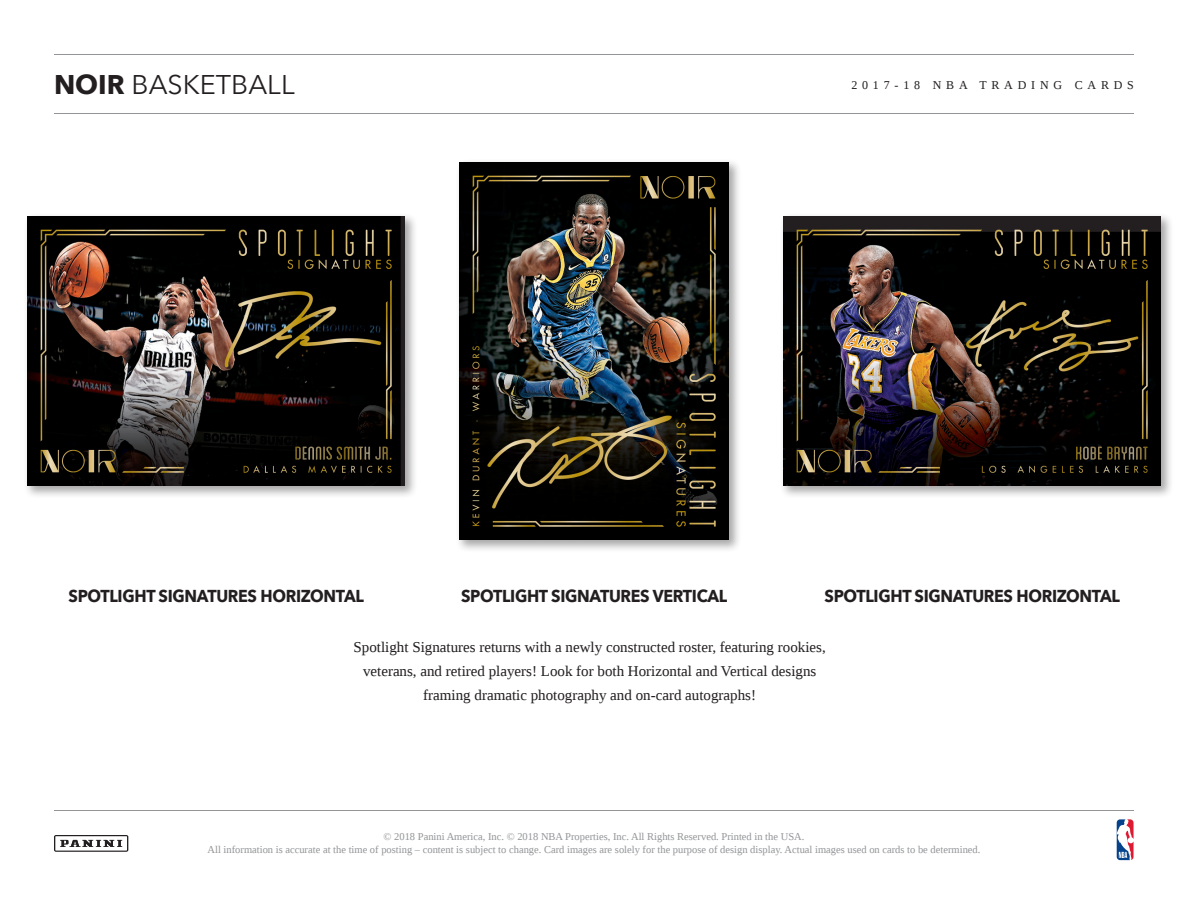
<style>
.page{position:relative;width:1188px;height:918px;background:#fff}
.page>*{position:absolute;margin:0;border:0;box-sizing:border-box;transform-origin:0 0}
.t1{font:27px "Avenir Next";color:#231f20}
.t2{font:700 17.25px "Avenir Next";letter-spacing:-.02em;color:#231f20;scale:.93 1}
.t3{font:15px/24px "Liberation Serif";color:#231f20;text-align:center}
.t4{font:12px "Liberation Serif";letter-spacing:.4em;color:#231f20}
.t5{font:10.5px/12.6px "Liberation Serif";color:#939598;text-align:center}
.s1{font-weight:700}
</style>
<div class="page">
<div style="left:456px;top:159px;width:286px;height:394px;background:#231f20;opacity:.4"></div>
<img style="left:459px;top:162px;width:270px;height:378px">
<div style="left:24px;top:213px;width:394px;height:286px;background:#231f20;opacity:.4"></div>
<img style="left:27px;top:216px;width:378px;height:270px">
<div style="left:780px;top:213px;width:394px;height:286px;background:#231f20;opacity:.4"></div>
<img style="left:783px;top:216px;width:378px;height:270px">
<svg style="left:1116px;top:818px;width:19px;height:43px"></svg>
<svg style="left:1117px;top:819px;width:17px;height:41px"></svg>
<hr style="left:54px;top:113px;width:1080px;height:1px;background:#939598">
<hr style="left:54px;top:54px;width:1080px;height:1px;background:#939598">
<hr style="left:54px;top:810px;width:1080px;height:1px;background:#939598">
<svg style="left:54px;top:835px;width:74px;height:17px"></svg>
<h1 class="t1" style="left:54px;top:69px;width:242px"><span class="s1">NOIR</span> BASKETBALL</h1>
<p class="t4" style="left:851px;top:77px;width:284px">2017-18 NBA TRADING CARDS</p>
<p class="t2" style="left:69px;top:585px;width:319px">SPOTLIGHT SIGNATURES HORIZONTAL</p>
<p class="t2" style="left:825px;top:585px;width:319px">SPOTLIGHT SIGNATURES HORIZONTAL</p>
<p class="t2" style="left:461px;top:585px;width:288px">SPOTLIGHT SIGNATURES VERTICAL</p>
<p class="t3" style="left:354px;top:635px;width:474px">Spotlight Signatures returns with a newly constructed roster, featuring rookies, veterans, and retired players! Look for both Horizontal and Vertical designs framing dramatic photography and on-card autographs!</p>
<p class="t5" style="left:208px;top:831px;width:774px">© 2018 Panini America, Inc. © 2018 NBA Properties, Inc. All Rights Reserved. Printed in the USA.<br>All information is accurate at the time of posting – content is subject to change. Card images are solely for the purpose of design display. Actual images used on cards to be determined.</p>
</div>
